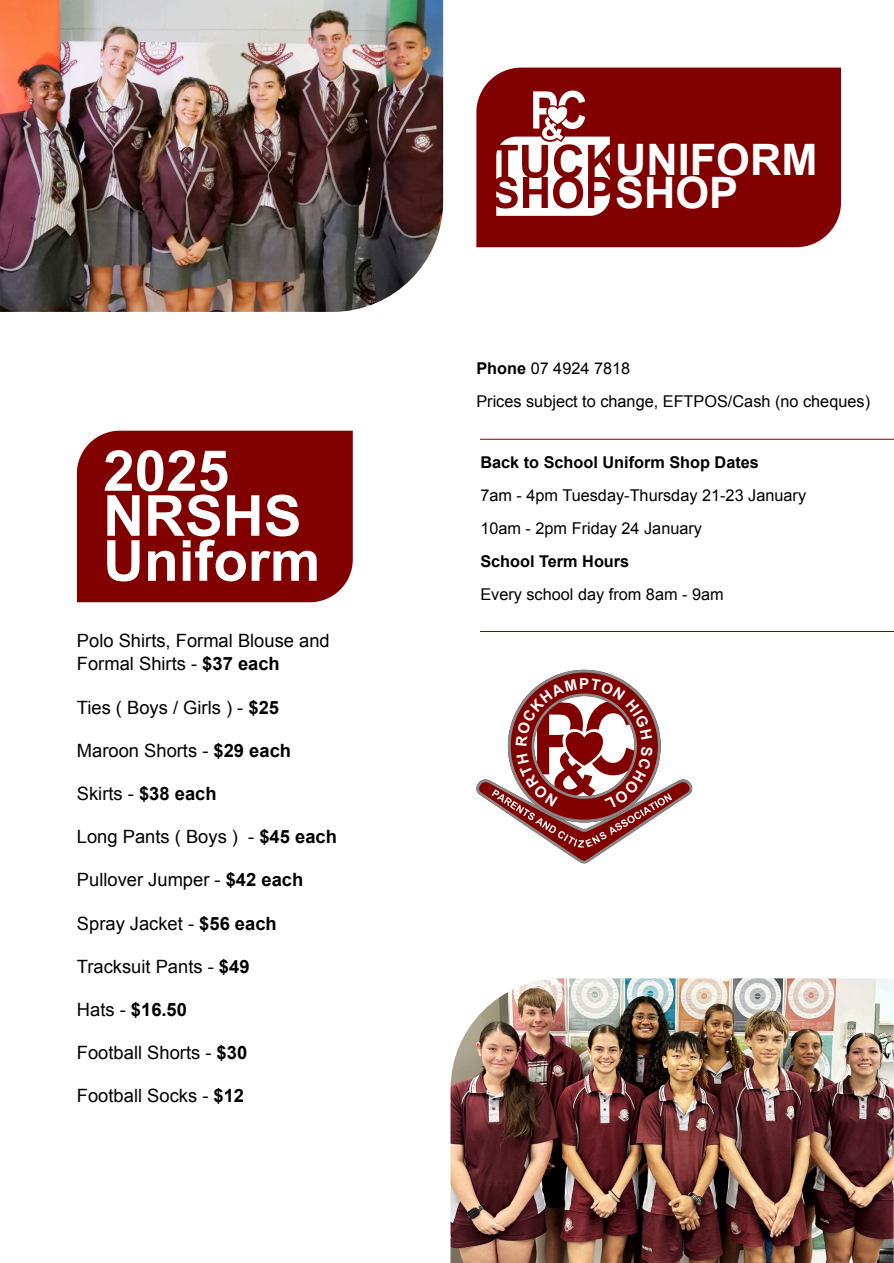
<style>
.page{position:relative;width:894px;height:1263px;background:#fff}
.page>*{position:absolute;margin:0;border:0;box-sizing:border-box;transform-origin:0 0}
.t1{font:700 56.55px/45px "Arial";color:#fff}
.t2{font:700 43.35px/32.1px "Arial";color:#fff}
.t3{font:18.3px/23.9px "Arial";color:#000}
.t4{font:700 18.3px "Arial";color:#000}
.t5{font:16.2px/33px "Arial";color:#000}
.t6{font:700 16.2px "Arial";color:#000}
.t7{font:700 15.15px "Arial";color:#fff}
.s1{font-weight:700}
.s2{font-weight:400}
</style>
<div class="page">
<div style="left:476px;top:68px;width:364px;height:179px;background:#800100"></div>
<svg style="left:496px;top:91px;width:113px;height:125px"></svg>
<hr style="left:480px;top:439px;width:413px;height:1px;background:#800100">
<hr style="left:480px;top:631px;width:413px;height:1px;background:#800100">
<div style="left:77px;top:431px;width:275px;height:171px;background:#800100"></div>
<img style="left:0;top:0;width:443px;height:312px">
<img style="left:450px;top:978px;width:443px;height:285px">
<svg style="left:476px;top:670px;width:217px;height:194px"></svg>
<h1 class="t1" style="left:103px;top:454px;width:218px">2025<br>NRSHS<br>Uniform</h1>
<p class="t3" style="left:77px;top:630px;width:254px">Polo Shirts, Formal Blouse and<br>Formal Shirts - <span class="s1">$37 each</span></p>
<p class="t3" style="left:77px;top:697px;width:204px">Ties ( Boys / Girls ) - <span class="s1">$25</span></p>
<p class="t3" style="left:77px;top:740px;width:215px">Maroon Shorts - <span class="s1">$29 each</span></p>
<p class="t3" style="left:77px;top:783px;width:141px">Skirts - <span class="s1">$38 each</span></p>
<p class="t3" style="left:77px;top:826px;width:261px">Long Pants ( Boys ) - <span class="s1">$45 each</span></p>
<p class="t3" style="left:77px;top:870px;width:228px">Pullover Jumper - <span class="s1">$42 each</span></p>
<p class="t3" style="left:77px;top:913px;width:201px">Spray Jacket - <span class="s1">$56 each</span></p>
<p class="t3" style="left:77px;top:956px;width:174px">Tracksuit Pants - <span class="s1">$49</span></p>
<p class="t4" style="left:77px;top:1003px;width:112px"><span class="s2">Hats -</span> $16.50</p>
<p class="t3" style="left:77px;top:1042px;width:172px">Football Shorts - <span class="s1">$30</span></p>
<p class="t3" style="left:77px;top:1086px;width:169px">Football Socks - <span class="s1">$12</span></p>
<h2 class="t2" style="left:615px;top:148px;width:204px">UNIFORM<br>SHOP</h2>
<p class="t5" style="left:476px;top:353px;width:395px"><span class="s1">Phone</span> 07 4924 7818<br>Prices subject to change, EFTPOS/Cash (no cheques)</p>
<p class="t6" style="left:480px;top:456px;width:280px">Back to School Uniform Shop Dates</p>
<p class="t5" style="left:480px;top:480px;width:327px">7am - 4pm Tuesday-Thursday 21-23 January<br>10am - 2pm Friday 24 January</p>
<p class="t6" style="left:480px;top:555px;width:150px">School Term Hours</p>
<p class="t5" style="left:480px;top:579px;width:245px">Every school day from 8am - 9am</p>
<p class="t7" style="left:579px;top:678px;width:12px">P</p>
</div>
